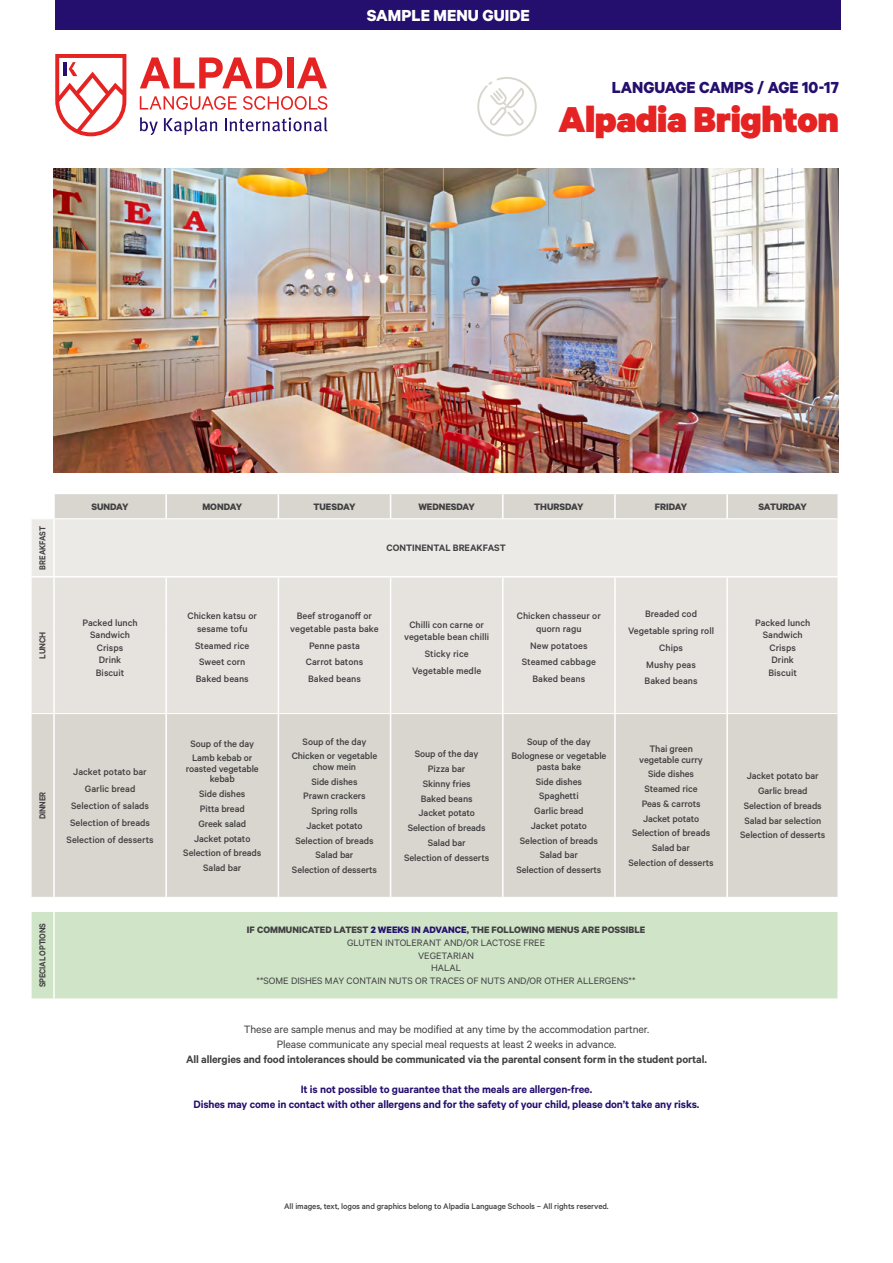
<style>
.page{position:relative;width:893px;height:1263px;background:#fff}
.page>*{position:absolute;margin:0;border:0;box-sizing:border-box;transform-origin:0 0}
.t1{font:900 40.5px "Calibre";letter-spacing:-.01em;color:#e52322}
.t2{font:700 18px "Calibre";color:#240f6e}
.t3{font:700 18px "Calibre";color:#fff}
.t4{font:600 12px/15px "Calibre";letter-spacing:-.01em;color:#240f6e;text-align:center}
.t5{font:12px/15px "Calibre";letter-spacing:-.01em;color:#414042;text-align:center}
.t6{font:600 12px "Calibre";letter-spacing:-.01em;color:#414042}
.t7{font:500 10.5px/14.7px "Calibre";letter-spacing:-.01em;color:#414042;text-align:center}
.t8{font:10.5px/12.6px "Calibre";color:#414042;text-align:center}
.t9{font:700 10.5px "Calibre";color:#414042}
.t10{font:600 10.5px "Calibre";color:#414042}
.t11{font:600 9.75px "Calibre";letter-spacing:-.02em;color:#414042;scale:.9 1}
.t12{font:600 9.75px "Calibre";letter-spacing:-.02em;color:#414042;scale:.95 1}
.t13{font:500 9px "Calibre";letter-spacing:-.01em;color:#414042}
.s1{font-weight:700}
.s2{font-weight:700;color:#240f6e}
</style>
<div class="page">
<div style="left:55px;top:0;width:786px;height:29px;background:#240f6e"></div>
<div style="left:32px;top:494px;width:805px;height:403px;background:#d9d6cf"></div>
<div style="left:32px;top:519px;width:805px;height:57px;background:#eceae7"></div>
<div style="left:32px;top:577px;width:805px;height:136px;background:#e6e3df"></div>
<hr style="left:53px;top:494px;width:2px;height:24px;background:#fff">
<hr style="left:165px;top:494px;width:2px;height:24px;background:#fff">
<svg style="left:278px;top:494px;width:1px;height:24px"></svg>
<svg style="left:390px;top:494px;width:1px;height:24px"></svg>
<svg style="left:502px;top:494px;width:1px;height:24px"></svg>
<hr style="left:614px;top:494px;width:2px;height:24px;background:#fff">
<hr style="left:726px;top:494px;width:2px;height:24px;background:#fff">
<hr style="left:53px;top:519px;width:2px;height:57px;background:#fff">
<hr style="left:54px;top:576px;width:112px;height:1px;background:#fff">
<hr style="left:53px;top:577px;width:2px;height:53px;background:#fff">
<hr style="left:166px;top:576px;width:112px;height:1px;background:#fff">
<hr style="left:165px;top:577px;width:2px;height:53px;background:#fff">
<hr style="left:278px;top:576px;width:113px;height:1px;background:#fff">
<hr style="left:278px;top:577px;width:1px;height:53px;background:#fff">
<hr style="left:391px;top:576px;width:112px;height:1px;background:#fff">
<hr style="left:390px;top:577px;width:1px;height:53px;background:#fff">
<hr style="left:503px;top:576px;width:112px;height:1px;background:#fff">
<hr style="left:502px;top:577px;width:1px;height:53px;background:#fff">
<hr style="left:615px;top:576px;width:112px;height:1px;background:#fff">
<hr style="left:614px;top:577px;width:2px;height:53px;background:#fff">
<hr style="left:727px;top:576px;width:112px;height:1px;background:#fff">
<hr style="left:726px;top:577px;width:2px;height:53px;background:#fff">
<hr style="left:53px;top:630px;width:2px;height:83px;background:#fff">
<hr style="left:165px;top:630px;width:2px;height:83px;background:#fff">
<hr style="left:278px;top:630px;width:1px;height:83px;background:#fff">
<hr style="left:390px;top:630px;width:1px;height:83px;background:#fff">
<hr style="left:502px;top:630px;width:1px;height:83px;background:#fff">
<hr style="left:614px;top:630px;width:2px;height:83px;background:#fff">
<hr style="left:726px;top:630px;width:2px;height:83px;background:#fff">
<hr style="left:165px;top:714px;width:2px;height:183px;background:#fff">
<hr style="left:278px;top:714px;width:1px;height:183px;background:#fff">
<hr style="left:390px;top:714px;width:1px;height:183px;background:#fff">
<hr style="left:502px;top:714px;width:1px;height:183px;background:#fff">
<hr style="left:614px;top:714px;width:2px;height:183px;background:#fff">
<hr style="left:726px;top:714px;width:2px;height:183px;background:#fff">
<hr style="left:53px;top:714px;width:2px;height:183px;background:#fff">
<svg style="left:32px;top:713px;width:22px;height:1px"></svg>
<hr style="left:54px;top:713px;width:112px;height:1px;background:#fff">
<hr style="left:166px;top:713px;width:112px;height:1px;background:#fff">
<hr style="left:278px;top:713px;width:113px;height:1px;background:#fff">
<hr style="left:391px;top:713px;width:112px;height:1px;background:#fff">
<hr style="left:503px;top:713px;width:112px;height:1px;background:#fff">
<hr style="left:615px;top:713px;width:112px;height:1px;background:#fff">
<hr style="left:727px;top:713px;width:110px;height:1px;background:#fff">
<hr style="left:54px;top:518px;width:112px;height:1px;background:#fff">
<hr style="left:166px;top:518px;width:112px;height:1px;background:#fff">
<hr style="left:278px;top:518px;width:113px;height:1px;background:#fff">
<hr style="left:391px;top:518px;width:112px;height:1px;background:#fff">
<hr style="left:503px;top:518px;width:112px;height:1px;background:#fff">
<hr style="left:615px;top:518px;width:112px;height:1px;background:#fff">
<hr style="left:727px;top:518px;width:110px;height:1px;background:#fff">
<svg style="left:32px;top:576px;width:22px;height:1px"></svg>
<svg style="left:32px;top:494px;width:22px;height:25px"></svg>
<div style="left:32px;top:912px;width:805px;height:86px;background:#d0e4c8"></div>
<hr style="left:53px;top:912px;width:2px;height:86px;background:#fff">
<svg style="left:31px;top:998px;width:23px;height:1px"></svg>
<svg style="left:477px;top:77px;width:60px;height:59px"></svg>
<img style="left:54px;top:169px;width:784px;height:303px">
<svg style="left:55px;top:54px;width:71px;height:82px"></svg>
<svg style="left:140px;top:117px;width:18px;height:18px"></svg>
<svg style="left:164px;top:117px;width:53px;height:18px"></svg>
<svg style="left:225px;top:117px;width:102px;height:14px"></svg>
<svg style="left:140px;top:57px;width:142px;height:31px"></svg>
<div style="left:287px;top:57px;width:6px;height:31px;background:#e52322"></div>
<svg style="left:297px;top:57px;width:30px;height:31px"></svg>
<svg style="left:140px;top:96px;width:97px;height:14px"></svg>
<svg style="left:243px;top:96px;width:84px;height:14px"></svg>
<h2 class="t3" style="left:367px;top:4px;width:164px">SAMPLE MENU GUIDE</h2>
<h2 class="t2" style="left:612px;top:76px;width:229px">LANGUAGE CAMPS / AGE 10-17</h2>
<h1 class="t1" style="left:558px;top:94px;width:282px">Alpadia Brighton</h1>
<p class="t11" style="left:37px;top:570px;width:50px;rotate:-90deg">BREAKFAST</p>
<p class="t12" style="left:37px;top:659px;width:30px;rotate:-90deg">LUNCH</p>
<p class="t9" style="left:91px;top:501px;width:39px">SUNDAY</p>
<p class="t9" style="left:202px;top:501px;width:41px">MONDAY</p>
<p class="t9" style="left:313px;top:501px;width:44px">TUESDAY</p>
<p class="t9" style="left:418px;top:501px;width:58px">WEDNESDAY</p>
<p class="t9" style="left:534px;top:501px;width:51px">THURSDAY</p>
<p class="t9" style="left:655px;top:501px;width:34px">FRIDAY</p>
<p class="t9" style="left:758px;top:501px;width:50px">SATURDAY</p>
<p class="t7" style="left:82px;top:616px;width:57px;line-height:12.6px">Packed lunch<br>Sandwich<br>Crisps<br>Drink<br>Biscuit</p>
<p class="t7" style="left:187px;top:609px;width:71px;line-height:12.6px">Chicken katsu or sesame tofu</p>
<p class="t7" style="left:195px;top:637px;width:56px;line-height:16.8px">Steamed rice<br>Sweet corn<br>Baked beans</p>
<p class="t10" style="left:386px;top:542px;width:121px">CONTINENTAL BREAKFAST</p>
<p class="t7" style="left:290px;top:609px;width:90px;line-height:12.6px">Beef stroganoff or vegetable pasta bake</p>
<p class="t7" style="left:306px;top:637px;width:59px;line-height:16.8px">Penne pasta<br>Carrot batons<br>Baked beans</p>
<p class="t7" style="left:404px;top:618px;width:87px;line-height:12.6px">Chilli con carne or vegetable bean chilli</p>
<p class="t7" style="left:412px;top:645px;width:71px;line-height:16.8px">Sticky rice<br>Vegetable medle</p>
<p class="t7" style="left:517px;top:609px;width:86px;line-height:12.6px">Chicken chasseur or quorn ragu</p>
<p class="t7" style="left:522px;top:637px;width:76px;line-height:16.8px">New potatoes<br>Steamed cabbage<br>Baked beans</p>
<p class="t7" style="left:628px;top:605px;width:87px;line-height:16.8px">Breaded cod<br>Vegetable spring roll<br>Chips<br>Mushy peas<br>Baked beans</p>
<p class="t7" style="left:755px;top:616px;width:57px;line-height:12.6px">Packed lunch<br>Sandwich<br>Crisps<br>Drink<br>Biscuit</p>
<p class="t11" style="left:37px;top:819px;width:32px;rotate:-90deg">DINNER</p>
<p class="t7" style="left:66px;top:763px;width:89px;line-height:16.8px">Jacket potato bar<br>Garlic bread<br>Selection of salads<br>Selection of breads<br>Selection of desserts</p>
<p class="t7" style="left:190px;top:736px;width:65px;text-align:left">Soup of the day<br>Lamb kebab or</p>
<p class="t7" style="left:186px;top:763px;width:74px;line-height:10.5px">roasted vegetable kebab</p>
<p class="t7" style="left:183px;top:786px;width:80px">Side dishes<br>Pitta bread<br>Greek salad<br>Jacket potato<br>Selection of breads<br>Salad bar</p>
<p class="t7" style="left:292px;top:734px;width:87px">Soup of the day<br>Chicken or vegetable</p>
<p class="t7" style="left:292px;top:759px;width:87px">chow mein<br>Side dishes<br>Prawn crackers<br>Spring rolls<br>Jacket potato<br>Selection of breads<br>Salad bar<br>Selection of desserts</p>
<p class="t7" style="left:404px;top:746px;width:87px">Soup of the day<br>Pizza bar<br>Skinny fries<br>Baked beans<br>Jacket potato<br>Selection of breads<br>Salad bar<br>Selection of desserts</p>
<p class="t7" style="left:511px;top:734px;width:96px">Soup of the day<br>Bolognese or vegetable</p>
<p class="t7" style="left:516px;top:759px;width:87px">pasta bake<br>Side dishes<br>Spaghetti<br>Garlic bread<br>Jacket potato<br>Selection of breads<br>Salad bar<br>Selection of desserts</p>
<p class="t7" style="left:639px;top:743px;width:65px;line-height:10.5px">Thai green vegetable curry</p>
<p class="t7" style="left:629px;top:766px;width:87px">Side dishes<br>Steamed rice<br>Peas &amp; carrots<br>Jacket potato<br>Selection of breads<br>Salad bar<br>Selection of desserts</p>
<p class="t7" style="left:740px;top:768px;width:87px">Jacket potato bar<br>Garlic bread<br>Selection of breads<br>Salad bar selection<br>Selection of desserts</p>
<p class="t11" style="left:37px;top:987px;width:73px;rotate:-90deg">SPECIAL OPTIONS</p>
<p class="t8" style="left:247px;top:923px;width:400px"><span class="s1">IF COMMUNICATED LATEST</span> <span class="s2">2 WEEKS IN ADVANCE</span><span class="s1">, THE FOLLOWING MENUS ARE POSSIBLE </span>GLUTEN INTOLERANT AND/OR LACTOSE FREE<br>VEGETARIAN<br>HALAL<br>**SOME DISHES MAY CONTAIN NUTS OR TRACES OF NUTS AND/OR OTHER ALLERGENS**</p>
<p class="t5" style="left:244px;top:1021px;width:407px">These are sample menus and may be modified at any time by the accommodation partner.<br>Please communicate any special meal requests at least 2 weeks in advance.</p>
<p class="t6" style="left:186px;top:1052px;width:522px">All allergies and food intolerances should be communicated via the parental consent form in the student portal.</p>
<p class="t4" style="left:194px;top:1081px;width:507px">It is not possible to guarantee that the meals are allergen-free.<br>Dishes may come in contact with other allergens and for the safety of your child, please don’t take any risks.</p>
<p class="t13" style="left:284px;top:1201px;width:326px">All images, text, logos and graphics belong to Alpadia Language Schools – All rights reserved.</p>
</div>
